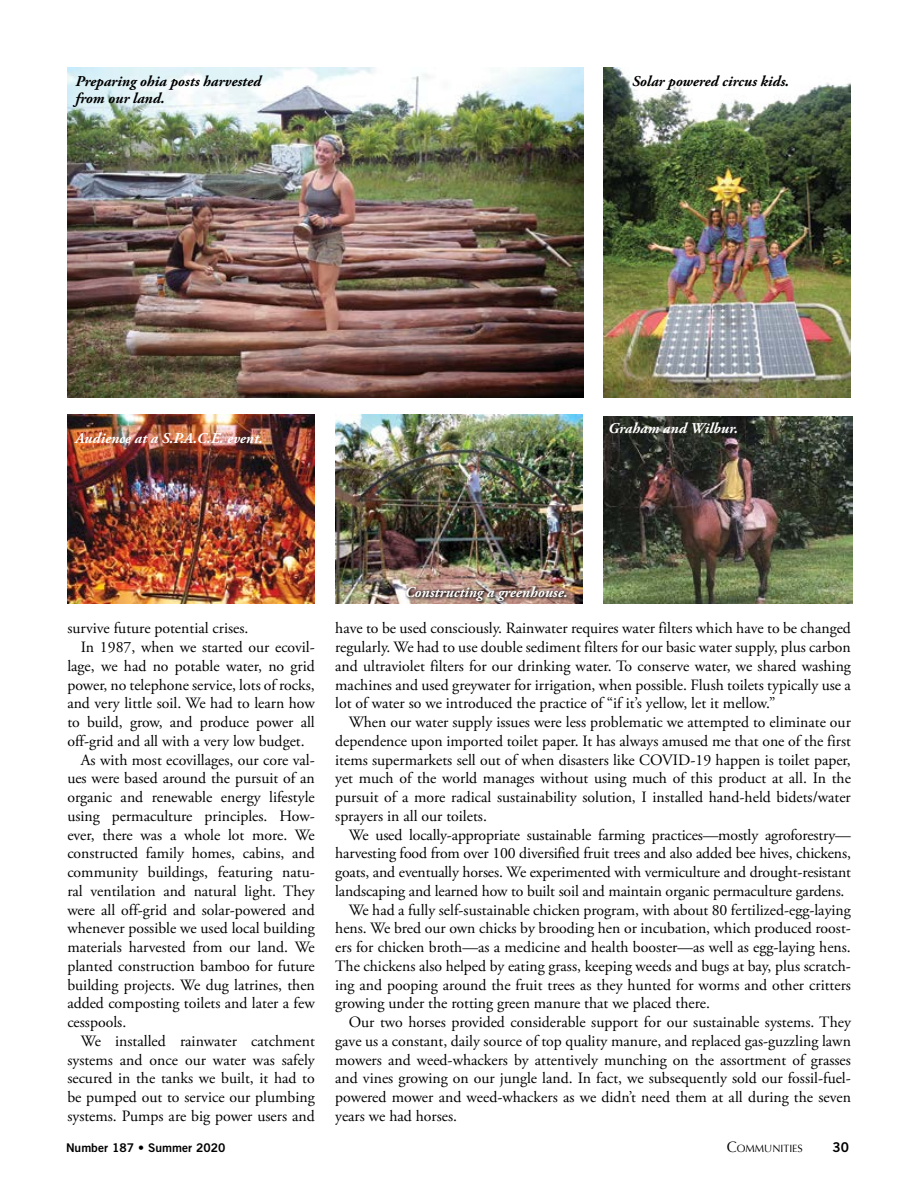
<style>
.page{position:relative;width:918px;height:1188px;background:#fff}
.page>*{position:absolute;margin:0;border:0;box-sizing:border-box;transform-origin:0 0}
.t1{font:15.75px/18.8px "Adobe Garamond Pro";color:#000;text-align:justify}
.t2{font:italic 700 15px "Adobe Garamond Pro";color:#fff}
.t3{font:italic 700 15px/16.5px "Adobe Garamond Pro";color:#000}
.t4{font:13.5px "Trade Gothic Bold Two";color:#000}
.t5{font:12px "Trade Gothic Bold Two";color:#000}
.t6{font:10.5px "Optima";color:#000}
.s1{font-size:15px}
</style>
<div class="page">
<img style="left:68px;top:68px;width:515px;height:330px">
<img style="left:603px;top:68px;width:247px;height:330px">
<img style="left:68px;top:415px;width:247px;height:189px">
<img style="left:335px;top:415px;width:248px;height:189px">
<img style="left:603px;top:416px;width:250px;height:188px">
<img style="left:405px;top:585px;width:164px;height:19px">
<p class="t3" style="left:76px;top:74px;width:187px">Preparing ohia posts harvested from our land.</p>
<p class="t3" style="left:632px;top:74px;width:159px">Solar powered circus kids.</p>
<p class="t2" style="left:76px;top:429px;width:189px">Audience at a S.P.A.C.E. event.</p>
<p class="t2" style="left:608px;top:420px;width:131px">Graham and Wilbur.</p>
<p class="t1" style="left:67px;top:620px;width:183px">survive future potential crises.</p>
<p class="t1" style="left:67px;top:638px;width:249px;text-indent:14px">In 1987, when we started our ecovil&shy;lage, we had no potable water, no grid power, no telephone service, lots of rocks, and very little soil. We had to learn how to build, grow, and produce power all off-grid and all with a very low budget.</p>
<p class="t1" style="left:67px;top:751px;width:249px;text-indent:14px">As with most ecovillages, our core val&shy;ues were based around the pursuit of an organic and renewable energy lifestyle using permaculture principles. How&shy;ever, there was a whole lot more. We constructed family homes, cabins, and community buildings, featuring natu&shy;ral ventilation and natural light. They were all off-grid and solar-powered and whenever possible we used local building materials harvested from our land. We planted construction bamboo for future building projects. We dug latrines, then added composting toilets and later a few cesspools.</p>
<p class="t1" style="left:67px;top:1032px;width:249px;text-indent:14px">We installed rainwater catchment systems and once our water was safely secured in the tanks we built, it had to be pumped out to service our plumbing systems. Pumps are big power users and</p>
<p class="t2" style="left:405px;top:584px;width:164px">Constructing a greenhouse.</p>
<p class="t1" style="left:335px;top:620px;width:517px">have to be used consciously. Rainwater requires water filters which have to be changed regularly. We had to use double sediment filters for our basic water supply, plus carbon and ultraviolet filters for our drinking water. To conserve water, we shared washing machines and used greywater for irrigation, when possible. Flush toilets typically use a lot of water so we introduced the practice of “if it’s yellow, let it mellow.”</p>
<p class="t1" style="left:335px;top:713px;width:517px;text-indent:14px">When our water supply issues were less problematic we attempted to eliminate our dependence upon imported toilet paper. It has always amused me that one of the first items supermarkets sell out of when disasters like COVID-19 happen is toilet paper, yet much of the world manages without using much of this product at all. In the pursuit of a more radical sustainability solution, I installed hand-held bidets/water sprayers in all our toilets.</p>
<p class="t1" style="left:335px;top:826px;width:517px;text-indent:14px">We used locally-appropriate sustainable farming practices—mostly agroforestry— harvesting food from over 100 diversified fruit trees and also added bee hives, chickens, goats, and eventually horses. We experimented with vermiculture and drought-resistant landscaping and learned how to built soil and maintain organic permaculture gardens.</p>
<p class="t1" style="left:335px;top:901px;width:517px;text-indent:14px">We had a fully self-sustainable chicken program, with about 80 fertilized-egg-laying hens. We bred our own chicks by brooding hen or incubation, which produced roost&shy;ers for chicken broth—as a medicine and health booster—as well as egg-laying hens.<br>The chickens also helped by eating grass, keeping weeds and bugs at bay, plus scratch&shy;ing and pooping around the fruit trees as they hunted for worms and other critters growing under the rotting green manure that we placed there.</p>
<p class="t1" style="left:335px;top:1013px;width:517px;text-indent:14px">Our two horses provided considerable support for our sustainable systems. They gave us a constant, daily source of top quality manure, and replaced gas-guzzling lawn mowers and weed-whackers by attentively munching on the assortment of grasses and vines growing on our jungle land. In fact, we subsequently sold our fossil-fuel&shy;powered mower and weed-whackers as we didn’t need them at all during the seven years we had horses.</p>
<p class="t5" style="left:66px;top:1140px;width:161px">Number 187 • Summer 2020</p>
<p class="t6" style="left:727px;top:1142px;width:77px"><span class="s1">C</span>OMMUNITIES</p>
<p class="t4" style="left:833px;top:1139px;width:18px">30</p>
</div>
